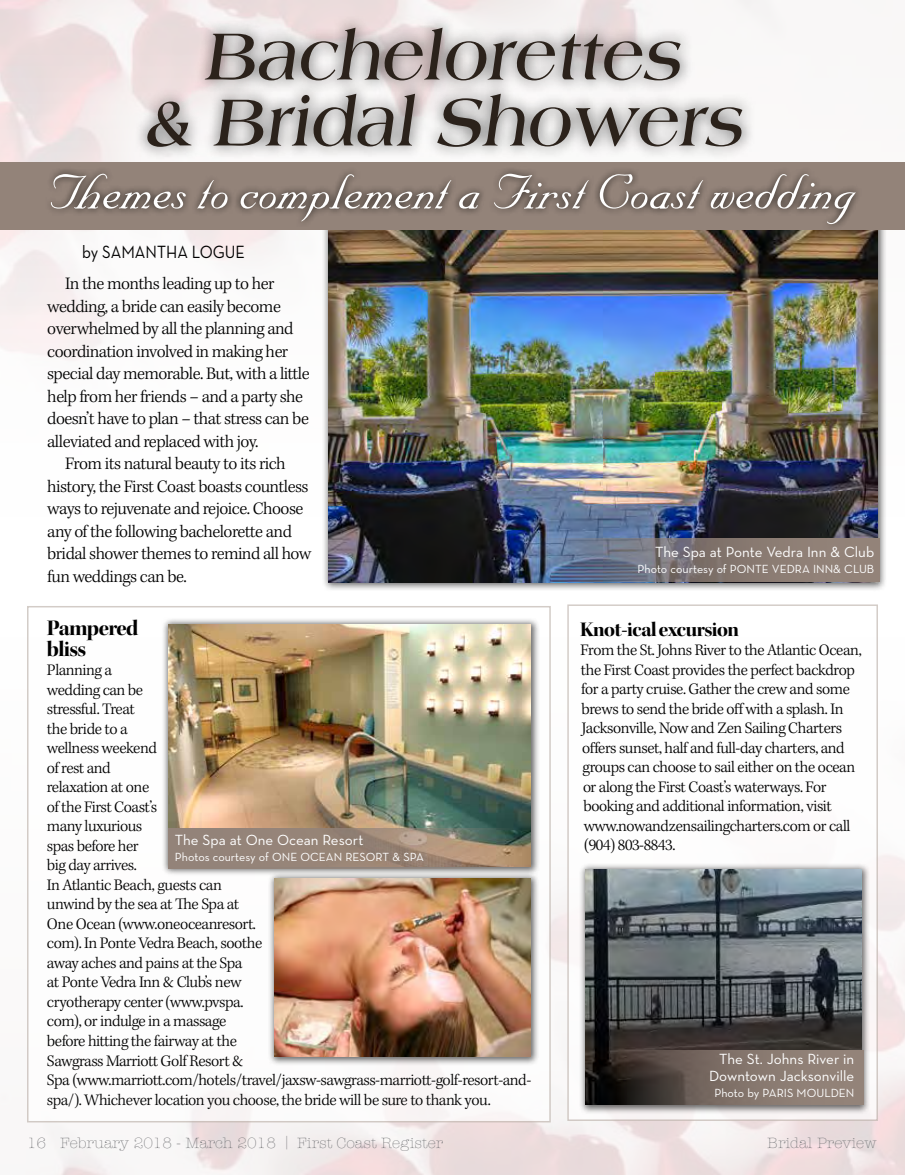
<style>
.page{position:relative;width:905px;height:1175px;background:#fff}
.page>*{position:absolute;margin:0;border:0;box-sizing:border-box;transform-origin:0 0}
.t1{font:700 71.25px/66px "Americana Std";color:#2b221b;text-align:center;scale:.94 1}
.t2{font:58.5px "Nuptial Script LT Std";color:#fff}
.t3{font:22.5px/21px "Kepler Std Bold Disp";letter-spacing:-.03em;color:#000}
.t4{font:21px "Kepler Std Bold Disp";letter-spacing:-.025em;color:#000}
.t5{font:300 18px/22.5px "Kepler Std";letter-spacing:-.03em;color:#000}
.t6{font:18px "Neutra Text";color:#000;scale:.9 1}
.t7{font:300 16.5px/19.5px "Kepler Std";letter-spacing:-.03em;color:#000}
.t8{font:15px/16.5px "Neutra Text";color:#fff;text-align:right}
.t9{font:300 15px "American Typewriter Std";color:#6d6e71}
.t10{font:12px "Neutra Text";color:#fff}
.s1{font-size:13.5px}
</style>
<div class="page">
<div style="left:27px;top:606px;width:524px;height:516px;background:#fff;border:2px solid #c1b7b0"></div>
<div style="left:322px;top:209px;width:565px;height:382px;background:#000;opacity:.6"></div>
<img style="left:328px;top:230px;width:550px;height:352px">
<div style="left:133px;top:14px;width:622px;height:147px;background:#000;opacity:.58"></div>
<div style="left:0;top:162px;width:904px;height:68px;background:#938379"></div>
<div style="left:44px;top:166px;width:818px;height:66px;background:#000;opacity:.86"></div>
<div style="left:267px;top:871px;width:273px;height:195px;background:#000;opacity:.6"></div>
<img style="left:274px;top:878px;width:256px;height:178px">
<div style="left:161px;top:617px;width:379px;height:259px;background:#000;opacity:.6"></div>
<img style="left:168px;top:624px;width:362px;height:242px">
<div style="left:567px;top:604px;width:311px;height:516px;background:#fff;border:2px solid #c1b7b0"></div>
<div style="left:578px;top:862px;width:292px;height:252px;background:#000;opacity:.6"></div>
<img style="left:585px;top:869px;width:276px;height:235px">
<svg style="left:616px;top:1050px;width:247px;height:54px;background:#72655d"></svg>
<svg style="left:540px;top:538px;width:339px;height:44px;background:#7c777c"></svg>
<svg style="left:168px;top:828px;width:346px;height:40px;background:#968576"></svg>
<h1 class="t1" style="left:142px;top:23px;width:652px">Bachelorettes<br>&amp; Bridal Showers</h1>
<h2 class="t2" style="left:49px;top:159px;width:808px">Themes to complement a First Coast wedding</h2>
<p class="t6" style="left:82px;top:241px;width:182px">by SAMANTHA LOGUE</p>
<p class="t5" style="left:47px;top:273px;width:264px;text-indent:18px">In the months leading up to her wedding, a bride can easily become overwhelmed by all the planning and coordination involved in making her special day memorable. But, with a little help from her friends – and a party she doesn’t have to plan – that stress can be alleviated and replaced with joy.</p>
<p class="t5" style="left:47px;top:453px;width:265px;text-indent:18px">From its natural beauty to its rich history, the First Coast boasts countless ways to rejuvenate and rejoice. Choose any of the following bachelorette and bridal shower themes to remind all how fun weddings can be.</p>
<h3 class="t3" style="left:47px;top:617px;width:93px">Pampered bliss</h3>
<p class="t7" style="left:47px;top:661px;width:486px">Planning a<br>wedding can be<br>stressful. Treat<br>the bride to a<br>wellness weekend<br>of rest and<br>relaxation at one<br>of the First Coast’s<br>many luxurious<br>spas before her<br>big day arrives.<br>In Atlantic Beach, guests can<br>unwind by the sea at The Spa at<br>One Ocean (www.oneoceanresort.<br>com). In Ponte Vedra Beach, soothe<br>away aches and pains at the Spa<br>at Ponte Vedra Inn &amp; Club’s new<br>cryotherapy center (www.pvspa.<br>com), or indulge in a massage<br>before hitting the fairway at the<br>Sawgrass Marriott Golf Resort &amp;<br>Spa (www.marriott.com/hotels/travel/jaxsw-sawgrass-marriott-golf-resort-and&shy;spa/). Whichever location you choose, the bride will be sure to thank you.</p>
<p class="t8" style="left:175px;top:831px;width:190px">The Spa at One Ocean Resort</p>
<p class="t10" style="left:175px;top:849px;width:250px">Photos courtesy of ONE OCEAN RESORT &amp; SPA</p>
<p class="t8" style="left:655px;top:543px;width:221px">The Spa at Ponte Vedra Inn &amp; Club</p>
<p class="t10" style="left:637px;top:562px;width:238px">Photo courtesy of PONTE VEDRA INN&amp; CLUB</p>
<p class="t4" style="left:580px;top:617px;width:161px">Knot-ical excursion</p>
<p class="t7" style="left:580px;top:641px;width:283px">From the St. Johns River to the Atlantic Ocean, the First Coast provides the perfect backdrop for a party cruise. Gather the crew and some brews to send the bride off with a splash. In Jacksonville, Now and Zen Sailing Charters offers sunset, half and full-day charters, and groups can choose to sail either on the ocean or along the First Coast’s waterways. For booking and additional information, visit www.nowandzensailingcharters.com or call (904) 803-8843.</p>
<p class="t8" style="left:709px;top:1050px;width:147px">The St. Johns River in<br>Downtown Jacksonville</p>
<p class="t10" style="left:714px;top:1086px;width:141px">Photo by PARIS MOULDEN</p>
<p class="t9" style="left:27px;top:1134px;width:418px">16 February 2018 - March 2018 <span class="s1">|</span> First Coast Register</p>
<p class="t9" style="left:767px;top:1135px;width:111px">Bridal Preview</p>
</div>
